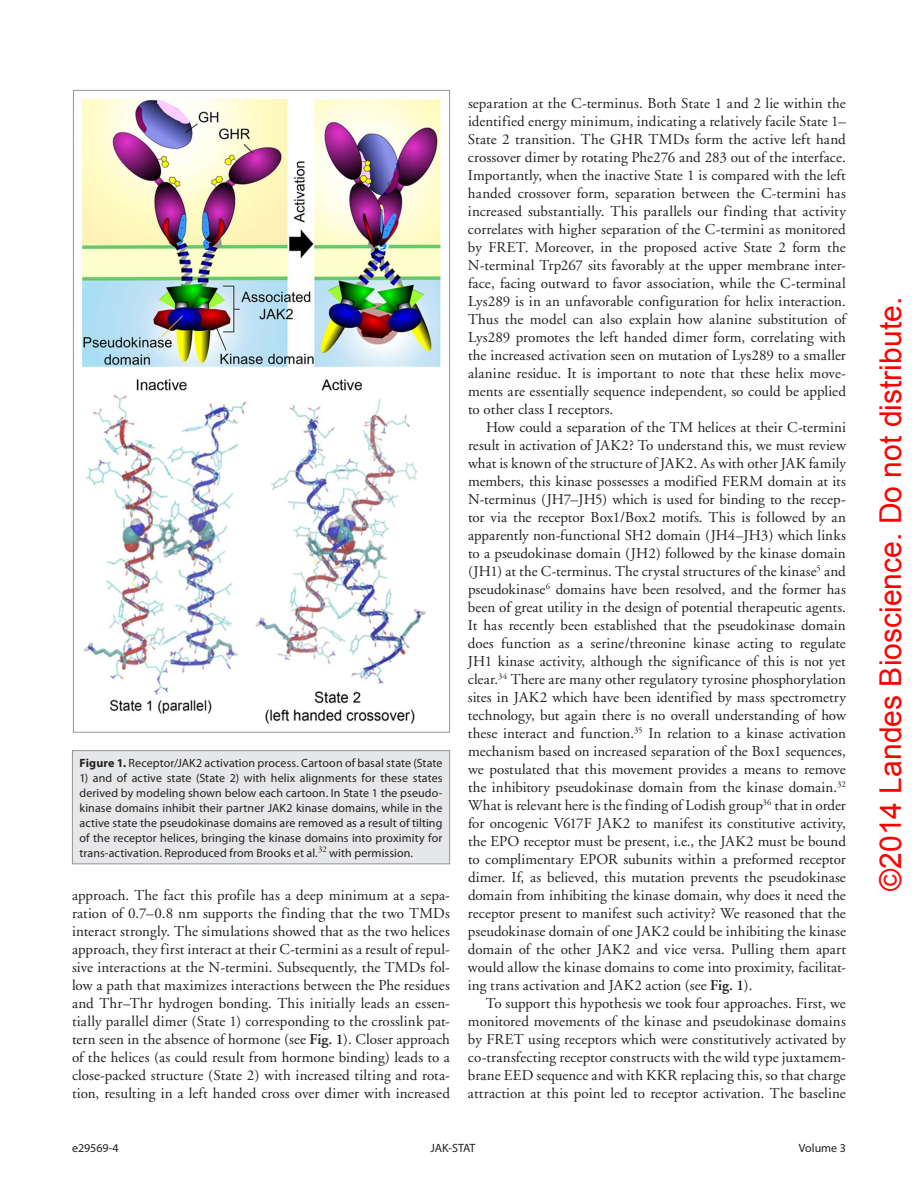
<style>
.page{position:relative;width:918px;height:1188px;background:#fff}
.page>*{position:absolute;margin:0;border:0;box-sizing:border-box;transform-origin:0 0}
.t1{font:30.15px "Arial";color:#f00}
.t2{font:15px/18px "Adobe Garamond";letter-spacing:.005em;color:#231f20;text-align:justify}
.t3{font:12px/15px "Myriad Pro";letter-spacing:.005em;color:#231f20;text-align:justify}
.s1{font-weight:700}
.s2{font-weight:600}
</style>
<div class="page">
<img style="left:81px;top:98px;width:361px;height:626px">
<div style="left:72px;top:751px;width:378px;height:113px;background:#e6e7e9"></div>
<div style="left:72px;top:750px;width:378px;height:114px;border:1px solid #939598"></div>
<p class="t3" style="left:80px;top:755px;width:364px"><span class="s1">Figure 1.</span> Receptor/JAK2 activation process. Cartoon of basal state (State</p>
<p class="t3" style="left:80px;top:770px;width:364px">1) and of active state (State 2) with helix alignments for these states derived by modeling shown below each cartoon. In State 1 the pseudo&shy;kinase domains inhibit their partner JAK2 kinase domains, while in the active state the pseudokinase domains are removed as a result of tilting of the receptor helices, bringing the kinase domains into proximity for trans-activation. Reproduced from Brooks et al.<sup>32</sup> with permission.</p>
<p class="t2" style="left:72px;top:887px;width:380px">approach. The fact this profile has a deep minimum at a sepa&shy;ration of 0.7–0.8 nm supports the finding that the two TMDs interact strongly. The simulations showed that as the two helices approach, they first interact at their C-termini as a result of repul&shy;sive interactions at the N-termini. Subsequently, the TMDs fol&shy;low a path that maximizes interactions between the Phe residues and Thr–Thr hydrogen bonding. This initially leads an essen&shy;tially parallel dimer (State 1) corresponding to the crosslink pat&shy;tern seen in the absence of hormone (see <span class="s2">Fig. 1</span>). Closer approach of the helices (as could result from hormone binding) leads to a close-packed structure (State 2) with increased tilting and rota&shy;tion, resulting in a left handed cross over dimer with increased</p>
<p class="t2" style="left:468px;top:95px;width:380px">separation at the C-terminus. Both State 1 and 2 lie within the identified energy minimum, indicating a relatively facile State 1– State 2 transition. The GHR TMDs form the active left hand crossover dimer by rotating Phe276 and 283 out of the interface.<br>Importantly, when the inactive State 1 is compared with the left handed crossover form, separation between the C-termini has increased substantially. This parallels our finding that activity correlates with higher separation of the C-termini as monitored by FRET. Moreover, in the proposed active State 2 form the N-terminal Trp267 sits favorably at the upper membrane inter&shy;face, facing outward to favor association, while the C-terminal Lys289 is in an unfavorable configuration for helix interaction.<br>Thus the model can also explain how alanine substitution of Lys289 promotes the left handed dimer form, correlating with the increased activation seen on mutation of Lys289 to a smaller alanine residue. It is important to note that these helix move&shy;ments are essentially sequence independent, so could be applied to other class I receptors.</p>
<p class="t2" style="left:468px;top:419px;width:380px;text-indent:18px">How could a separation of the TM helices at their C-termini result in activation of JAK2? To understand this, we must review what is known of the structure of JAK2. As with other JAK family members, this kinase possesses a modified FERM domain at its N-terminus (JH7–JH5) which is used for binding to the recep&shy;tor via the receptor Box1/Box2 motifs. This is followed by an apparently non-functional SH2 domain (JH4–JH3) which links to a pseudokinase domain (JH2) followed by the kinase domain (JH1) at the C-terminus. The crystal structures of the kinase<sup>5</sup> and pseudokinase<sup>6</sup> domains have been resolved, and the former has been of great utility in the design of potential therapeutic agents.<br>It has recently been established that the pseudokinase domain does function as a serine/threonine kinase acting to regulate JH1 kinase activity, although the significance of this is not yet clear.<sup>34</sup> There are many other regulatory tyrosine phosphorylation sites in JAK2 which have been identified by mass spectrometry technology, but again there is no overall understanding of how these interact and function.<sup>35</sup> In relation to a kinase activation mechanism based on increased separation of the Box1 sequences, we postulated that this movement provides a means to remove the inhibitory pseudokinase domain from the kinase domain.<sup>32<br></sup>What is relevant here is the finding of Lodish group<sup>36</sup> that in order for oncogenic V617F JAK2 to manifest its constitutive activity, the EPO receptor must be present, i.e., the JAK2 must be bound to complimentary EPOR subunits within a preformed receptor dimer. If, as believed, this mutation prevents the pseudokinase domain from inhibiting the kinase domain, why does it need the receptor present to manifest such activity? We reasoned that the pseudokinase domain of one JAK2 could be inhibiting the kinase domain of the other JAK2 and vice versa. Pulling them apart would allow the kinase domains to come into proximity, facilitat&shy;ing trans activation and JAK2 action (see <span class="s2">Fig. 1</span>).</p>
<p class="t2" style="left:468px;top:995px;width:379px;text-indent:18px">To support this hypothesis we took four approaches. First, we monitored movements of the kinase and pseudokinase domains by FRET using receptors which were constitutively activated by co-transfecting receptor constructs with the wild type juxtamem&shy;brane EED sequence and with KKR replacing this, so that charge attraction at this point led to receptor activation. The baseline</p>
<p class="t3" style="left:72px;top:1140px;width:48px">e29569-4</p>
<p class="t3" style="left:430px;top:1140px;width:47px">JAK-STAT</p>
<p class="t3" style="left:799px;top:1140px;width:49px">Volume 3</p>
<h1 class="t1" style="left:871px;top:891px;width:595px;rotate:-90deg">©2014 Landes Bioscience. Do not distribute.</h1>
</div>
